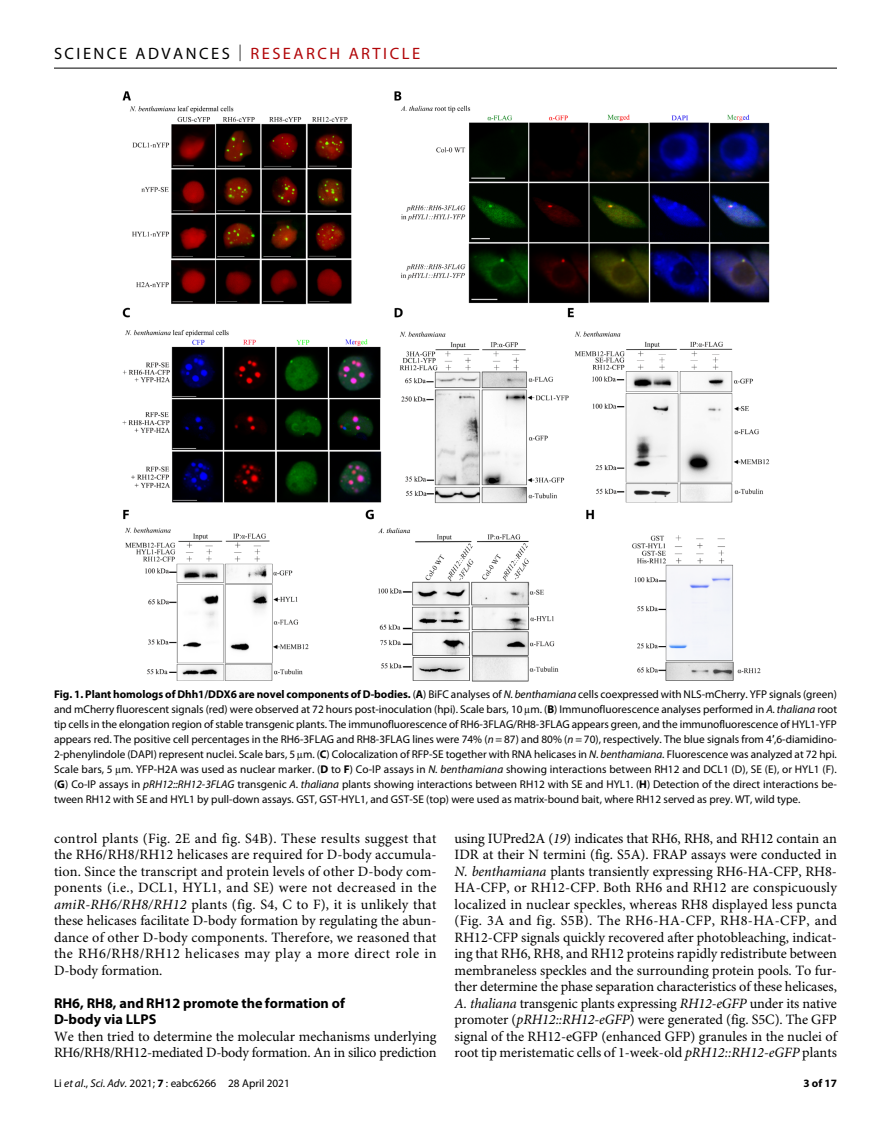
<style>
.page{position:relative;width:891px;height:1134px;background:#fff}
.page>*{position:absolute;margin:0;border:0;box-sizing:border-box;transform-origin:0 0}
.t1{font:16.5px "Myriad Pro";letter-spacing:.15em;color:#000}
.t2{font:14.25px/16.5px "Minion Pro";color:#000;text-align:justify}
.t3{font:700 14.25px/16.5px "Myriad Pro";color:#000}
.t4{font:11.25px/15px "Myriad Pro";color:#000;text-align:justify}
.t5{font:700 11.25px "Myriad Pro";color:#000}
.s1{font-weight:300}
.s2{color:#b10508}
.s3{font-weight:700}
.s4{font-style:italic}
</style>
<div class="page">
<hr style="left:54px;top:68px;width:783px;height:1px;background:#000">
<img style="left:122px;top:91px;width:648px;height:591px">
<p class="t1" style="left:54px;top:40px;width:368px">SCIENCE ADVANCES <span class="s1">|</span> <span class="s2">RESEARCH ARTICLE</span></p>
<p class="t4" style="left:54px;top:687px;width:785px"><span class="s3">Fig. 1. Plant homologs of Dhh1/DDX6 are novel components of D-bodies.</span> (<span class="s3">A</span>) BiFC analyses of <span class="s4">N. benthamiana</span> cells coexpressed with NLS-mCherry. YFP signals (green) and mCherry fluorescent signals (red) were observed at 72 hours post-inoculation (hpi). Scale bars, 10 m. (<span class="s3">B</span>) Immunofluorescence analyses performed in <span class="s4">A. thaliana</span> root tip cells in the elongation region of stable transgenic plants. The immunofluorescence of RH6-3FLAG/RH8-3FLAG appears green, and the immunofluorescence of HYL1-YFP appears red. The positive cell percentages in the RH6-3FLAG and RH8-3FLAG lines were 74% (<span class="s4">n</span> = 87) and 80% (<span class="s4">n</span> = 70), respectively. The blue signals from 4′,6-diamidino-2-phenylindole (DAPI) represent nuclei. Scale bars, 5 m. (<span class="s3">C</span>) Colocalization of RFP-SE together with RNA helicases in <span class="s4">N. benthamiana</span>. Fluorescence was analyzed at 72 hpi.<br>Scale bars, 5 m. YFP-H2A was used as nuclear marker. (<span class="s3">D</span> to <span class="s3">F</span>) Co-IP assays in <span class="s4">N. benthamiana</span> showing interactions between RH12 and DCL1 (D), SE (E), or HYL1 (F). (<span class="s3">G</span>) Co-IP assays in <span class="s4">pRH12::RH12-3FLAG</span> transgenic <span class="s4">A. thaliana</span> plants showing interactions between RH12 with SE and HYL1. (<span class="s3">H</span>) Detection of the direct interactions be&shy;tween RH12 with SE and HYL1 by pull-down assays. GST, GST-HYL1, and GST-SE (top) were used as matrix-bound bait, where RH12 served as prey. WT, wild type.</p>
<p class="t2" style="left:54px;top:831px;width:384px">control plants (Fig. 2E and fig. S4B). These results suggest that the RH6/RH8/RH12 helicases are required for D-body accumula&shy;tion. Since the transcript and protein levels of other D-body com&shy;ponents (i.e., DCL1, HYL1, and SE) were not decreased in the <span class="s4">amiR-RH6/RH8/RH12</span> plants (fig. S4, C to F), it is unlikely that these helicases facilitate D-body formation by regulating the abun&shy;dance of other D-body components. Therefore, we reasoned that the RH6/RH8/RH12 helicases may play a more direct role in D-body formation.</p>
<p class="t3" style="left:54px;top:994px;width:292px">RH6, RH8, and RH12 promote the formation of<br>D-body via LLPS</p>
<p class="t2" style="left:54px;top:1029px;width:384px">We then tried to determine the molecular mechanisms underlying<br>RH6/RH8/RH12-mediated D-body formation. An in silico prediction</p>
<p class="t4" style="left:54px;top:1076px;width:237px">Li <span class="s4">et al</span>., <span class="s4">Sci. Adv.</span> 2021; <span class="s3">7</span> : eabc6266 28 April 2021</p>
<p class="t2" style="left:455px;top:831px;width:384px">using IUPred2A (<span class="s4">19</span>) indicates that RH6, RH8, and RH12 contain an IDR at their N termini (fig. S5A). FRAP assays were conducted in <span class="s4">N. benthamiana</span> plants transiently expressing RH6-HA-CFP, RH8- HA-CFP, or RH12-CFP. Both RH6 and RH12 are conspicuously localized in nuclear speckles, whereas RH8 displayed less puncta (Fig. 3A and fig. S5B). The RH6-HA-CFP, RH8-HA-CFP, and RH12-CFP signals quickly recovered after photobleaching, indicat&shy;ing that RH6, RH8, and RH12 proteins rapidly redistribute between membraneless speckles and the surrounding protein pools. To fur&shy;ther determine the phase separation characteristics of these helicases, <span class="s4">A. thaliana</span> transgenic plants expressing <span class="s4">RH12-eGFP</span> under its native promoter (<span class="s4">pRH12::RH12-eGFP</span>) were generated (fig. S5C). The GFP signal of the RH12-eGFP (enhanced GFP) granules in the nuclei of root tip meristematic cells of 1-week-old <span class="s4">pRH12::RH12-eGFP</span> plants</p>
<p class="t5" style="left:803px;top:1074px;width:35px">3 of 17</p>
</div>
